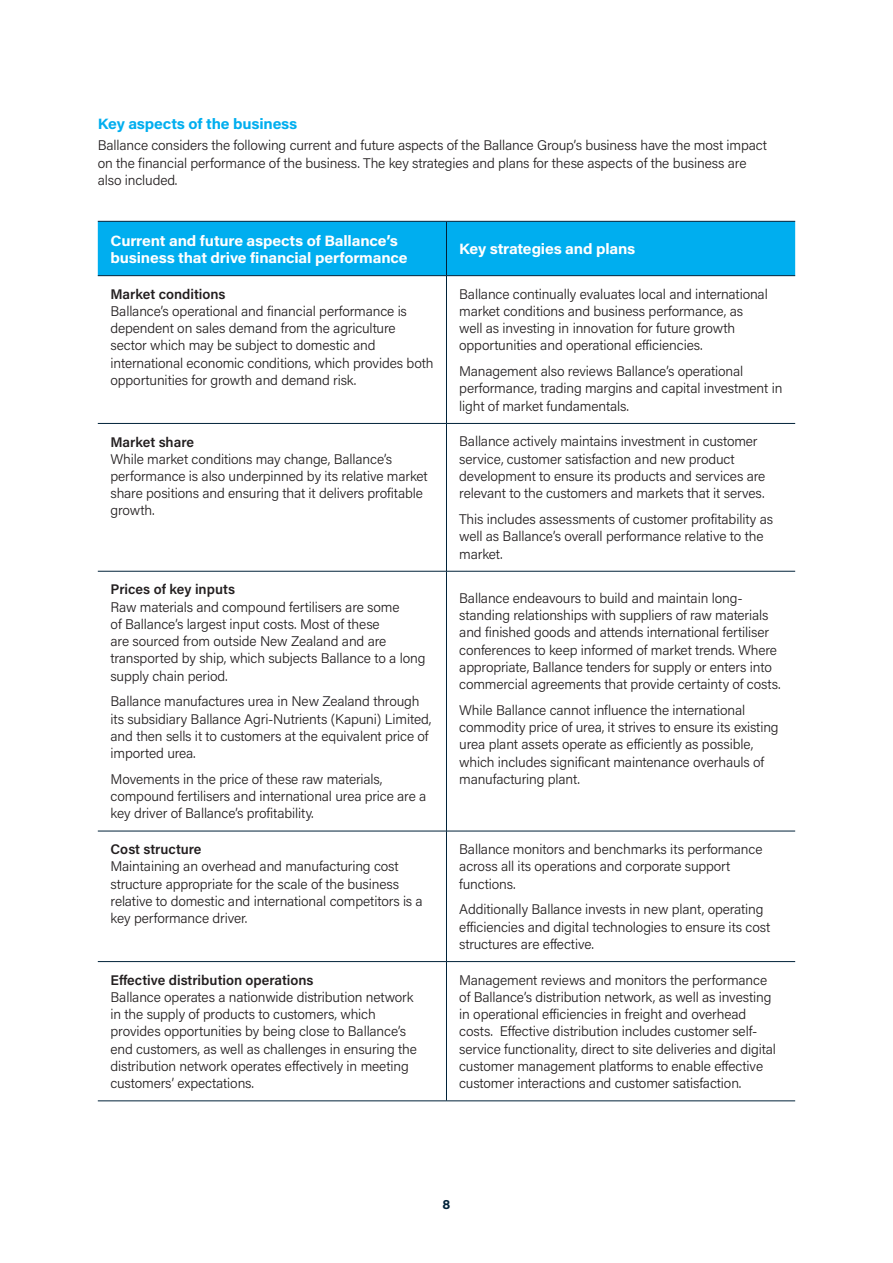
<style>
.page{position:relative;width:893px;height:1263px;background:#fff}
.page>*{position:absolute;margin:0;border:0;box-sizing:border-box;transform-origin:0 0}
.t1{font:700 15px/17.2px "Acumin Pro";letter-spacing:-.01em;color:#fff;scale:1.05 1}
.t2{font:700 15px "Acumin Pro";letter-spacing:-.01em;color:#00aeef;scale:1.05 1}
.t3{font:300 13.95px/17.2px "Acumin Pro";letter-spacing:-.01em;color:#231f20}
.t4{font:600 13.95px "Acumin Pro";color:#231f20}
.t5{font:700 13.5px "Acumin Pro";color:#002239}
</style>
<div class="page">
<div style="left:98px;top:222px;width:697px;height:53px;background:#00aeef"></div>
<hr style="left:98px;top:221px;width:348px;height:1px;background:#002239">
<hr style="left:446px;top:221px;width:349px;height:1px;background:#002239">
<hr style="left:98px;top:275px;width:348px;height:1px;background:#002239">
<hr style="left:446px;top:275px;width:349px;height:1px;background:#002239">
<hr style="left:98px;top:423px;width:348px;height:1px;background:#002239">
<hr style="left:446px;top:423px;width:349px;height:1px;background:#002239">
<hr style="left:98px;top:571px;width:348px;height:1px;background:#002239">
<hr style="left:446px;top:571px;width:349px;height:1px;background:#002239">
<hr style="left:98px;top:831px;width:348px;height:1px;background:#002239">
<hr style="left:446px;top:831px;width:349px;height:1px;background:#002239">
<hr style="left:98px;top:961px;width:348px;height:1px;background:#002239">
<hr style="left:446px;top:961px;width:349px;height:1px;background:#002239">
<hr style="left:98px;top:1100px;width:348px;height:1px;background:#002239">
<hr style="left:446px;top:1100px;width:349px;height:1px;background:#002239">
<hr style="left:446px;top:221px;width:1px;height:54px;background:#002239">
<hr style="left:446px;top:276px;width:1px;height:147px;background:#002239">
<hr style="left:446px;top:424px;width:1px;height:147px;background:#002239">
<hr style="left:446px;top:571px;width:1px;height:260px;background:#002239">
<hr style="left:446px;top:831px;width:1px;height:130px;background:#002239">
<hr style="left:446px;top:962px;width:1px;height:139px;background:#002239">
<hr style="left:892px;top:0;width:1px;height:1263px;background:#f5f5f6">
<p class="t2" style="left:98px;top:113px;width:192px">Key aspects of the business</p>
<p class="t3" style="left:98px;top:136px;width:671px">Ballance considers the following current and future aspects of the Ballance Group’s business have the most impact on the financial performance of the business. The key strategies and plans for these aspects of the business are also included.</p>
<p class="t1" style="left:111px;top:231px;width:284px">Current and future aspects of Ballance’s business that drive financial performance</p>
<p class="t1" style="left:459px;top:240px;width:169px">Key strategies and plans</p>
<p class="t4" style="left:111px;top:284px;width:116px">Market conditions</p>
<p class="t3" style="left:111px;top:302px;width:324px">Ballance’s operational and financial performance is dependent on sales demand from the agriculture sector which may be subject to domestic and international economic conditions, which provides both opportunities for growth and demand risk.</p>
<p class="t3" style="left:459px;top:285px;width:310px">Ballance continually evaluates local and international market conditions and business performance, as well as investing in innovation for future growth opportunities and operational efficiencies.</p>
<p class="t3" style="left:459px;top:362px;width:325px">Management also reviews Ballance’s operational performance, trading margins and capital investment in light of market fundamentals.</p>
<p class="t4" style="left:111px;top:432px;width:85px">Market share</p>
<p class="t3" style="left:111px;top:450px;width:319px">While market conditions may change, Ballance’s performance is also underpinned by its relative market share positions and ensuring that it delivers profitable growth.</p>
<p class="t4" style="left:111px;top:580px;width:126px">Prices of key inputs</p>
<p class="t3" style="left:111px;top:597px;width:316px">Raw materials and compound fertilisers are some<br>of Ballance’s largest input costs. Most of these<br>are sourced from outside New Zealand and are transported by ship, which subjects Ballance to a long supply chain period.</p>
<p class="t3" style="left:111px;top:692px;width:322px">Ballance manufactures urea in New Zealand through its subsidiary Ballance Agri-Nutrients (Kapuni) Limited, and then sells it to customers at the equivalent price of imported urea.</p>
<p class="t3" style="left:111px;top:770px;width:317px">Movements in the price of these raw materials, compound fertilisers and international urea price are a key driver of Ballance’s profitability.</p>
<p class="t4" style="left:111px;top:839px;width:92px">Cost structure</p>
<p class="t3" style="left:111px;top:857px;width:314px">Maintaining an overhead and manufacturing cost structure appropriate for the scale of the business relative to domestic and international competitors is a key performance driver.</p>
<p class="t4" style="left:111px;top:970px;width:204px">Effective distribution operations</p>
<p class="t3" style="left:111px;top:988px;width:308px">Ballance operates a nationwide distribution network in the supply of products to customers, which provides opportunities by being close to Ballance’s end customers, as well as challenges in ensuring the distribution network operates effectively in meeting customers’ expectations.</p>
<p class="t3" style="left:459px;top:432px;width:308px">Ballance actively maintains investment in customer service, customer satisfaction and new product development to ensure its products and services are relevant to the customers and markets that it serves.</p>
<p class="t3" style="left:459px;top:510px;width:315px">This includes assessments of customer profitability as well as Ballance’s overall performance relative to the market.</p>
<p class="t3" style="left:459px;top:589px;width:323px">Ballance endeavours to build and maintain long&shy;standing relationships with suppliers of raw materials and finished goods and attends international fertiliser conferences to keep informed of market trends. Where appropriate, Ballance tenders for supply or enters into commercial agreements that provide certainty of costs.</p>
<p class="t3" style="left:459px;top:701px;width:321px">While Ballance cannot influence the international commodity price of urea, it strives to ensure its existing urea plant assets operate as efficiently as possible, which includes significant maintenance overhauls of manufacturing plant.</p>
<p class="t3" style="left:459px;top:840px;width:305px">Ballance monitors and benchmarks its performance across all its operations and corporate support functions.</p>
<p class="t3" style="left:459px;top:900px;width:313px">Additionally Ballance invests in new plant, operating efficiencies and digital technologies to ensure its cost structures are effective.</p>
<p class="t3" style="left:459px;top:970px;width:318px">Management reviews and monitors the performance of Ballance’s distribution network, as well as investing in operational efficiencies in freight and overhead costs. Effective distribution includes customer self&shy;service functionality, direct to site deliveries and digital customer management platforms to enable effective customer interactions and customer satisfaction.</p>
<p class="t5" style="left:443px;top:1195px;width:9px">8</p>
</div>
